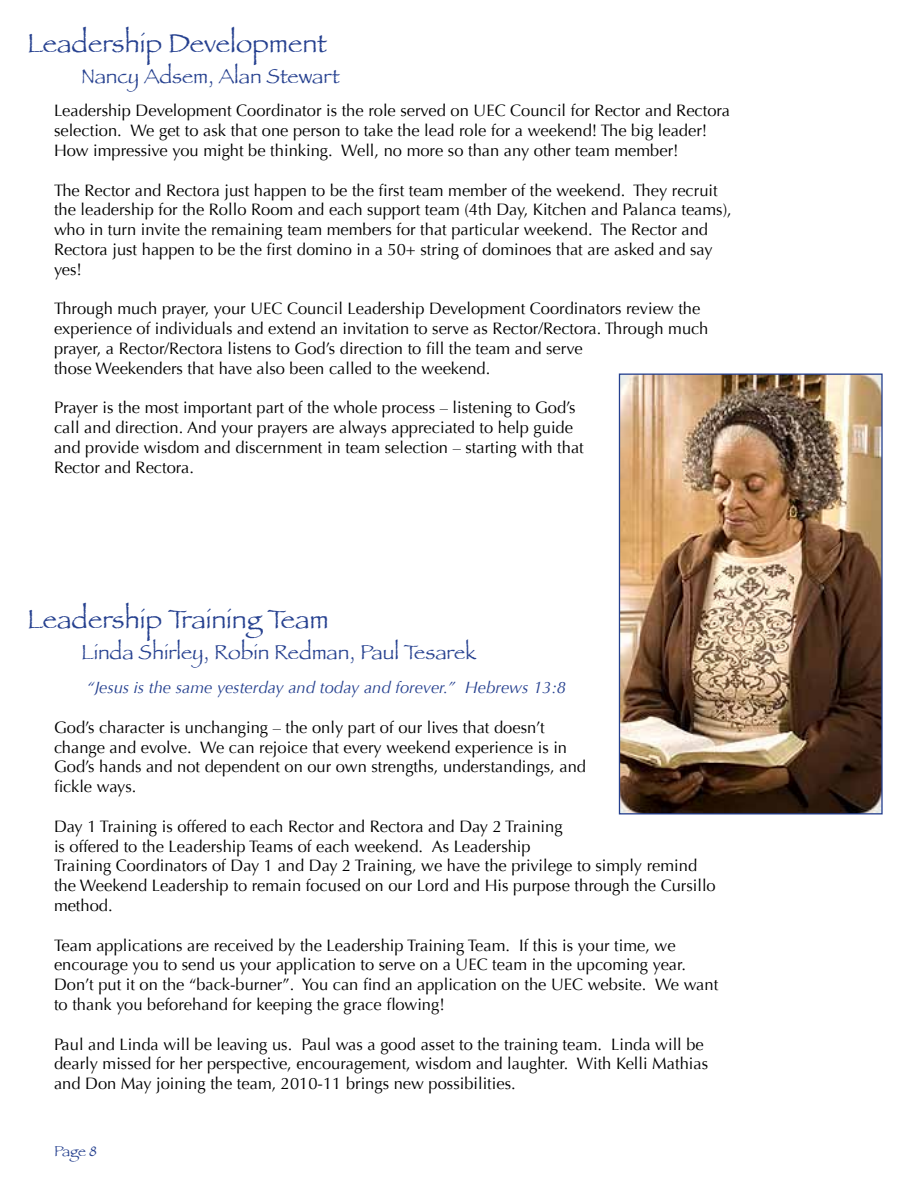
<style>
.page{position:relative;width:918px;height:1188px;background:#fff}
.page>*{position:absolute;margin:0;border:0;box-sizing:border-box;transform-origin:0 0}
.t1{font:27px "Papyrus";color:#25408f}
.t2{font:21px "Papyrus";color:#25408f}
.t3{font:16.5px/19.8px "Optima";color:#000}
.t4{font:italic 16.5px "Optima";color:#25408f}
.t5{font:15px "Papyrus";color:#25408f}
</style>
<div class="page">
<img style="left:621px;top:375px;width:260px;height:437px">
<div style="left:619px;top:373px;width:264px;height:441px;border:1px solid #25408f"></div>
<h1 class="t1" style="left:27px;top:27px;width:301px">Leadership Development</h1>
<p class="t2" style="left:81px;top:63px;width:260px">Nancy Adsem, Alan Stewart</p>
<p class="t3" style="left:54px;top:101px;width:678px">Leadership Development Coordinator is the role served on UEC Council for Rector and Rectora selection. We get to ask that one person to take the lead role for a weekend! The big leader!<br>How impressive you might be thinking. Well, no more so than any other team member!</p>
<p class="t3" style="left:54px;top:180px;width:679px">The Rector and Rectora just happen to be the first team member of the weekend. They recruit the leadership for the Rollo Room and each support team (4th Day, Kitchen and Palanca teams), who in turn invite the remaining team members for that particular weekend. The Rector and Rectora just happen to be the first domino in a 50+ string of dominoes that are asked and say yes!</p>
<p class="t3" style="left:54px;top:299px;width:656px">Through much prayer, your UEC Council Leadership Development Coordinators review the experience of individuals and extend an invitation to serve as Rector/Rectora. Through much prayer, a Rector/Rectora listens to God’s direction to fill the team and serve<br>those Weekenders that have also been called to the weekend.</p>
<p class="t3" style="left:54px;top:398px;width:531px">Prayer is the most important part of the whole process – listening to God’s call and direction. And your prayers are always appreciated to help guide and provide wisdom and discernment in team selection – starting with that Rector and Rectora.</p>
<h1 class="t1" style="left:27px;top:603px;width:303px">Leadership Training Team</h1>
<p class="t2" style="left:81px;top:639px;width:397px">Linda Shirley, Robin Redman, Paul Tesarek</p>
<p class="t4" style="left:86px;top:678px;width:481px">“Jesus is the same yesterday and today and forever.” Hebrews 13:8</p>
<p class="t3" style="left:54px;top:718px;width:534px">God’s character is unchanging – the only part of our lives that doesn’t change and evolve. We can rejoice that every weekend experience is in God’s hands and not dependent on our own strengths, understandings, and fickle ways.</p>
<p class="t3" style="left:54px;top:817px;width:663px">Day 1 Training is offered to each Rector and Rectora and Day 2 Training<br>is offered to the Leadership Teams of each weekend. As Leadership<br>Training Coordinators of Day 1 and Day 2 Training, we have the privilege to simply remind the Weekend Leadership to remain focused on our Lord and His purpose through the Cursillo method.</p>
<p class="t3" style="left:54px;top:935px;width:666px">Team applications are received by the Leadership Training Team. If this is your time, we encourage you to send us your application to serve on a UEC team in the upcoming year.<br>Don’t put it on the “back-burner”. You can find an application on the UEC website. We want to thank you beforehand for keeping the grace flowing!</p>
<p class="t3" style="left:54px;top:1034px;width:656px">Paul and Linda will be leaving us. Paul was a good asset to the training team. Linda will be dearly missed for her perspective, encouragement, wisdom and laughter. With Kelli Mathias and Don May joining the team, 2010-11 brings new possibilities.</p>
<p class="t5" style="left:54px;top:1142px;width:45px">Page 8</p>
</div>
